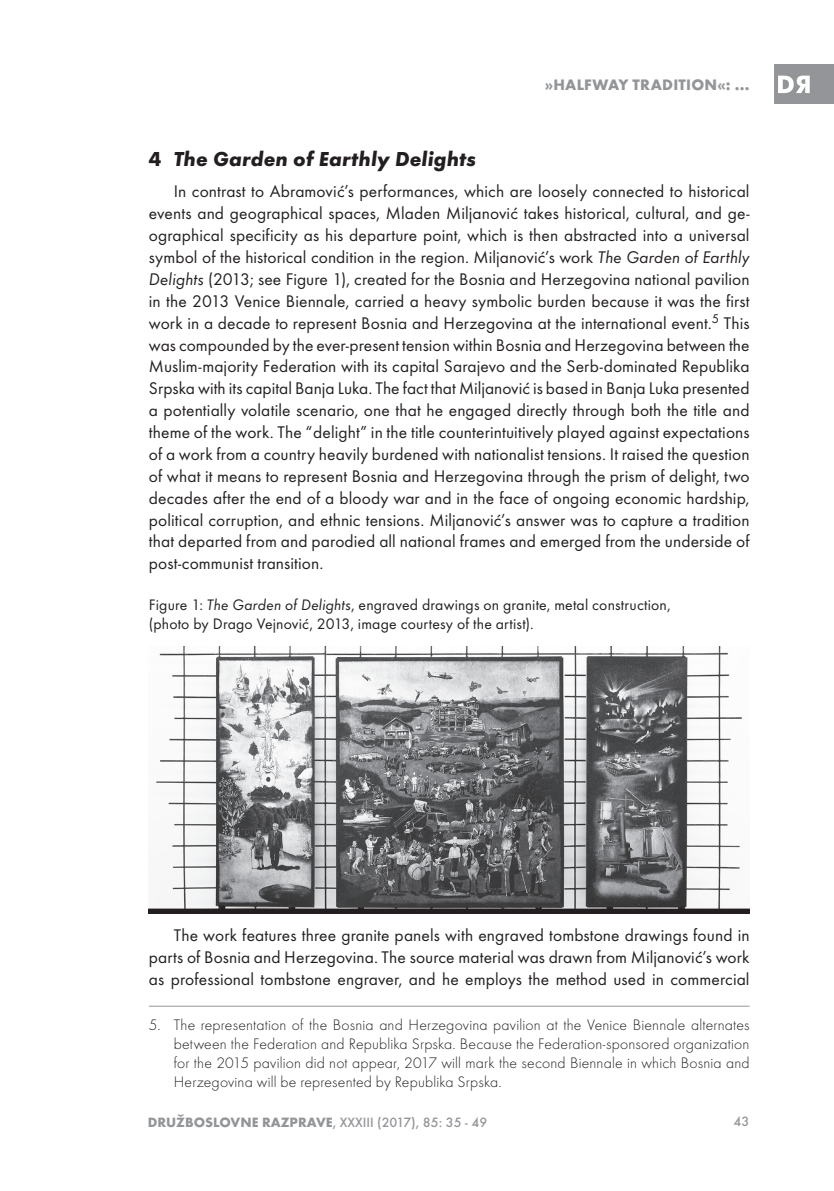
<style>
.page{position:relative;width:834px;height:1191px;background:#fff}
.page>*{position:absolute;margin:0;border:0;box-sizing:border-box;transform-origin:0 0}
.t1{font:21px "Futura TEE Bold Obli";letter-spacing:.005em;color:#231f20}
.t2{font:17.5px/21.9px "Futura TEE";letter-spacing:.005em;color:#231f20;text-align:justify}
.t3{font:15.75px/18.9px "Futura TEE Ligh";letter-spacing:.01em;color:#231f20;text-align:justify}
.t4{font:15.75px/18.9px "Futura TEE";letter-spacing:.01em;color:#231f20}
.t5{font:700 15.75px "Futura TEE";letter-spacing:.015em;color:#939598}
.t6{font:500 14px "Futura TEE";color:#939598}
.s1{font-family:"Futura TEE";font-weight:700}
.s2{font-family:"Futura TEE Book Obli"}
.s3{font-weight:700}
</style>
<div class="page">
<div style="left:773px;top:64px;width:60px;height:40px;background:#939598"></div>
<svg style="left:778px;top:76px;width:31px;height:17px"></svg>
<hr style="left:149px;top:1006px;width:600px;height:1px;background:#939598">
<img style="left:149px;top:646px;width:600px;height:267px">
<p class="t5" style="left:545px;top:75px;width:206px">»HALFWAY TRADITION«: ...</p>
<p class="t1" style="left:149px;top:145px;width:329px"><span class="s1">4</span> The Garden of Earthly Delights</p>
<p class="t2" style="left:149px;top:180px;width:602px;text-indent:25px">In contrast to Abramović’s performances, which are loosely connected to historical events and geographical spaces, Mladen Miljanović takes historical, cultural, and ge&shy;ographical specificity as his departure point, which is then abstracted into a universal symbol of the historical condition in the region. Miljanović’s work <span class="s2">The Garden of Earthly Delights</span> (2013; see Figure 1), created for the Bosnia and Herzegovina national pavilion in the 2013 Venice Biennale, carried a heavy symbolic burden because it was the first work in a decade to represent Bosnia and Herzegovina at the international event.<sup>5</sup> This was compounded by the ever-present tension within Bosnia and Herzegovina between the Muslim-majority Federation with its capital Sarajevo and the Serb-dominated Republika Srpska with its capital Banja Luka. The fact that Miljanović is based in Banja Luka presented a potentially volatile scenario, one that he engaged directly through both the title and theme of the work. The “delight” in the title counterintuitively played against expectations of a work from a country heavily burdened with nationalist tensions. It raised the question of what it means to represent Bosnia and Herzegovina through the prism of delight, two decades after the end of a bloody war and in the face of ongoing economic hardship, political corruption, and ethnic tensions. Miljanović’s answer was to capture a tradition that departed from and parodied all national frames and emerged from the underside of post-communist transition.</p>
<p class="t4" style="left:149px;top:595px;width:523px">Figure 1: <span class="s2">The Garden of Delights</span>, engraved drawings on granite, metal construction, (photo by Drago Vejnović, 2013, image courtesy of the artist).</p>
<p class="t2" style="left:149px;top:924px;width:602px;text-indent:25px">The work features three granite panels with engraved tombstone drawings found in parts of Bosnia and Herzegovina. The source material was drawn from Miljanović’s work as professional tombstone engraver, and he employs the method used in commercial</p>
<p class="t3" style="left:174px;top:1015px;width:577px;text-indent:-25px">5. The representation of the Bosnia and Herzegovina pavilion at the Venice Biennale alternates between the Federation and Republika Srpska. Because the Federation-sponsored organization for the 2015 pavilion did not appear, 2017 will mark the second Biennale in which Bosnia and Herzegovina will be represented by Republika Srpska.</p>
<p class="t6" style="left:148px;top:1113px;width:341px"><span class="s3">DRUŽBOSLOVNE RAZPRAVE</span>, XXXIII (2017), 85: 35 - 49</p>
<p class="t6" style="left:733px;top:1113px;width:17px">43</p>
</div>
